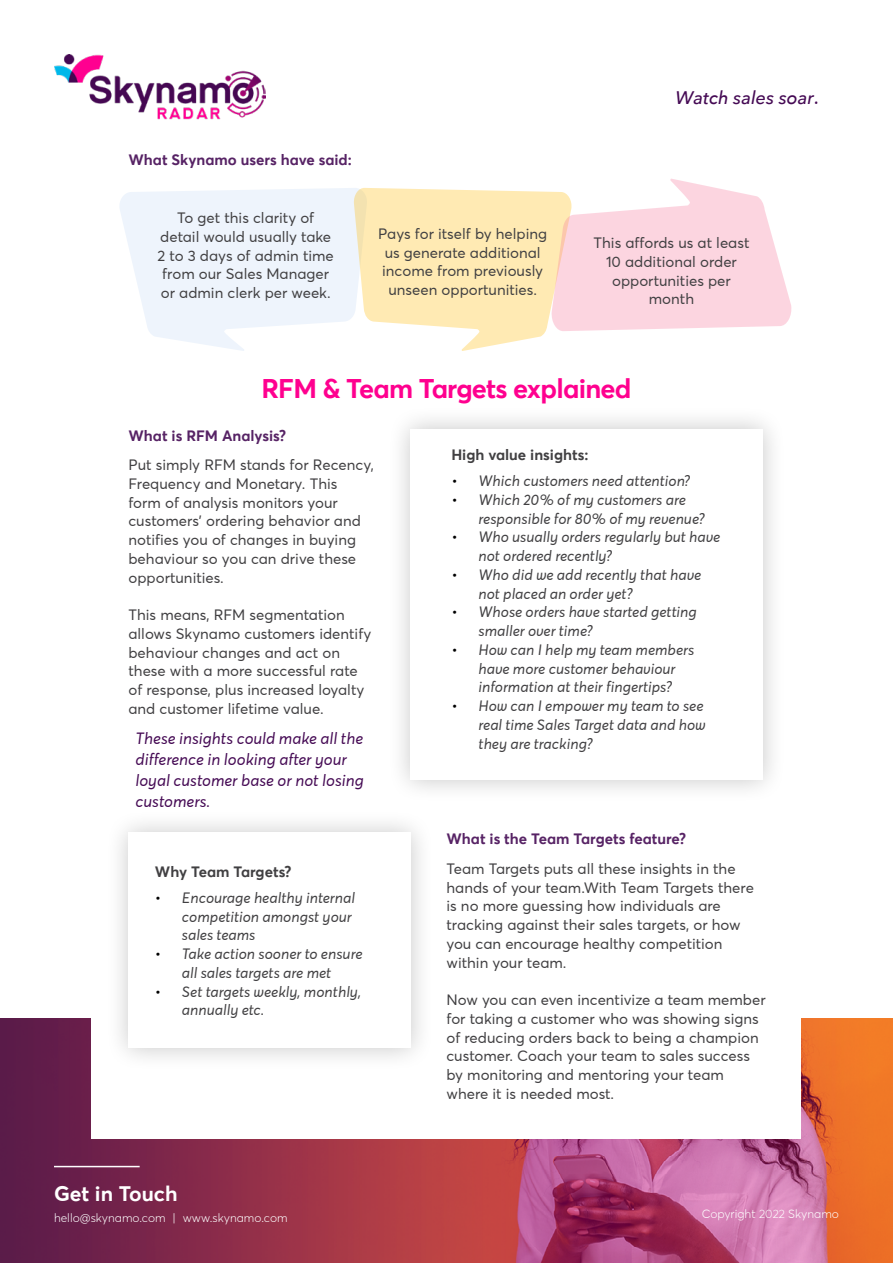
<style>
.page{position:relative;width:893px;height:1263px;background:#fff}
.page>*{position:absolute;margin:0;border:0;box-sizing:border-box;transform-origin:0 0}
.t1{font:700 27px "Averta Std";letter-spacing:-.03em;color:#ff008f}
.t2{font:700 21px "Averta Std";color:#fff}
.t3{font:italic 500 18.15px "Avenir Next";color:#450a54}
.t4{font:italic 16.35px/20.7px "Averta Std";color:#450a54}
.t5{font:15px/18.8px "Averta Std";color:#414042}
.t6{font:italic 15px/18.8px "Averta Std";color:#414042}
.t7{font:700 15px "Averta Std";color:#572365}
.t8{font:700 15px "Averta Std";color:#414042}
.t9{font:300 12px "Averta Std";color:#fff}
.s1{color:#000}
</style>
<div class="page">
<img style="left:0;top:1018px;width:893px;height:245px">
<div style="left:92px;top:911px;width:709px;height:228px;background:#fff"></div>
<hr style="left:54px;top:1166px;width:86px;height:1px;background:#fff">
<svg style="left:120px;top:178px;width:672px;height:173px"></svg>
<div style="left:387px;top:405px;width:399px;height:398px;background:#000;opacity:.22"></div>
<div style="left:410px;top:429px;width:352px;height:351px;background:#fff"></div>
<div style="left:105px;top:809px;width:329px;height:263px;background:#000;opacity:.22"></div>
<div style="left:128px;top:832px;width:282px;height:216px;background:#fff"></div>
<img style="left:54px;top:54px;width:211px;height:66px">
<p class="t7" style="left:128px;top:150px;width:225px">What Skynamo users have said:</p>
<p class="t5" style="left:158px;top:208px;width:178px;text-align:center">To get this clarity of detail would usually take<br>2 to 3 days of admin time from our Sales Manager or admin clerk per week.</p>
<p class="t3" style="left:675px;top:82px;width:146px">Watch sales soar.</p>
<p class="t5" style="left:378px;top:224px;width:171px;text-align:center">Pays for itself by helping us generate additional income from previously unseen opportunities.</p>
<p class="t5" style="left:593px;top:233px;width:157px;text-align:center">This affords us at least<br>10 additional order opportunities per month</p>
<h1 class="t1" style="left:261px;top:371px;width:372px">RFM &amp; Team Targets explained</h1>
<p class="t7" style="left:128px;top:426px;width:159px">What is RFM Analysis?</p>
<p class="t5" style="left:128px;top:455px;width:247px">Put simply RFM stands for Recency,<br>Frequency and Monetary. This<br>form of analysis monitors your customers’ ordering behavior and notifies you of changes in buying behaviour so you can drive these opportunities.</p>
<p class="t5" style="left:128px;top:605px;width:244px">This means, RFM segmentation allows Skynamo customers identify behaviour changes and act on these with a more successful rate of response, plus increased loyalty and customer lifetime value.</p>
<p class="t4" style="left:136px;top:729px;width:230px">These insights could make all the difference in looking after your loyal customer base or not losing customers.</p>
<p class="t8" style="left:155px;top:862px;width:138px">Why Team Targets?</p>
<p class="t6" style="left:182px;top:889px;width:175px;text-indent:-27px"><span class="s1">•</span> Encourage healthy internal competition amongst your sales teams</p>
<p class="t6" style="left:155px;top:945px;width:209px;text-align:center"><span class="s1">•</span> Take action sooner to ensure all sales targets are met</p>
<p class="t6" style="left:182px;top:983px;width:181px;text-indent:-27px"><span class="s1">•</span> Set targets weekly, monthly, annually etc.</p>
<h2 class="t2" style="left:54px;top:1180px;width:125px">Get in Touch</h2>
<p class="t9" style="left:54px;top:1210px;width:235px">hello@skynamo.com | www.skynamo.com</p>
<p class="t8" style="left:451px;top:445px;width:139px">High value insights:</p>
<p class="t6" style="left:451px;top:472px;width:240px"><span class="s1">•</span> Which customers need attention?</p>
<p class="t6" style="left:478px;top:491px;width:228px;text-indent:-27px"><span class="s1">•</span> Which 20% of my customers are responsible for 80% of my revenue?</p>
<p class="t6" style="left:478px;top:528px;width:243px;text-indent:-27px"><span class="s1">•</span> Who usually orders regularly but have not ordered recently?</p>
<p class="t6" style="left:478px;top:566px;width:224px;text-indent:-27px"><span class="s1">•</span> Who did we add recently that have not placed an order yet?</p>
<p class="t6" style="left:478px;top:603px;width:220px;text-indent:-27px"><span class="s1">•</span> Whose orders have started getting smaller over time?</p>
<p class="t6" style="left:451px;top:641px;width:245px;text-align:center"><span class="s1">•</span> How can I help my team members have more customer behaviour information at their fingertips?</p>
<p class="t6" style="left:478px;top:697px;width:229px;text-indent:-27px"><span class="s1">•</span> How can I empower my team to see real time Sales Target data and how they are tracking?</p>
<p class="t7" style="left:446px;top:829px;width:241px">What is the Team Targets feature?</p>
<p class="t5" style="left:446px;top:859px;width:309px">Team Targets puts all these insights in the hands of your team.With Team Targets there is no more guessing how individuals are tracking against their sales targets, or how you can encourage healthy competition within your team.</p>
<p class="t5" style="left:446px;top:990px;width:321px">Now you can even incentivize a team member for taking a customer who was showing signs of reducing orders back to being a champion customer. Coach your team to sales success by monitoring and mentoring your team where it is needed most.</p>
<p class="t9" style="left:702px;top:1207px;width:139px">Copyright 2022 Skynamo</p>
</div>
